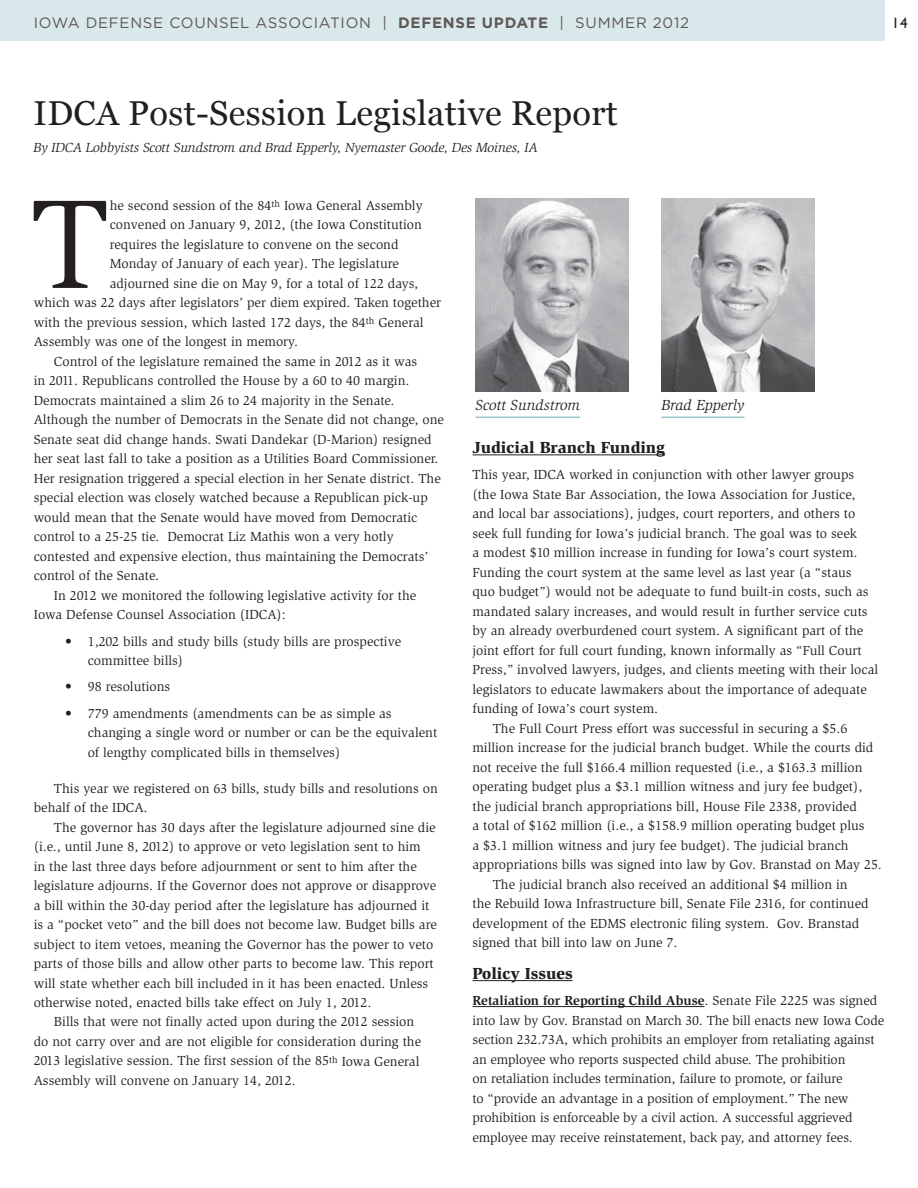
<style>
.page{position:relative;width:918px;height:1188px;background:#fff}
.page>*{position:absolute;margin:0;border:0;box-sizing:border-box;transform-origin:0 0}
.t1{font:129.9px "Slimbach";color:#231f20}
.t2{font:34.5px "Georgia";letter-spacing:.01em;color:#231f20}
.t3{font:900 16.5px "Slimbach";color:#231f20}
.t4{font:15px "Gotham";letter-spacing:.05em;color:#5e5755}
.t5{font:italic 15px "Slimbach";color:#231f20}
.t6{font:15px "Gill Sans";color:#231f20}
.t7{font:13.5px/19.5px "Slimbach";color:#231f20}
.t8{font:italic 13.5px "Slimbach";letter-spacing:-.01em;color:#231f20}
.s1{font-weight:700}
</style>
<div class="page">
<div style="left:0;top:0;width:885px;height:41px;background:#d9e8ea"></div>
<hr style="left:472px;top:454px;width:193px;height:1px;background:#231f20">
<hr style="left:472px;top:980px;width:101px;height:1px;background:#231f20">
<hr style="left:472px;top:1006px;width:232px;height:1px;background:#231f20">
<img style="left:476px;top:199px;width:153px;height:192px">
<hr style="left:476px;top:417px;width:104px;height:1px;background:#9dc6cb">
<img style="left:661px;top:199px;width:154px;height:192px">
<hr style="left:661px;top:417px;width:83px;height:1px;background:#9dc6cb">
<p class="t4" style="left:34px;top:13px;width:657px">IOWA DEFENSE COUNSEL ASSOCIATION | <span class="s1">DEFENSE UPDATE</span> | SUMMER 2012</p>
<p class="t6" style="left:892px;top:14px;width:17px">14</p>
<h2 class="t2" style="left:34px;top:88px;width:586px">IDCA Post-Session Legislative Report</h2>
<p class="t8" style="left:34px;top:140px;width:506px">By IDCA Lobbyists Scott Sundstrom and Brad Epperly, Nyemaster Goode, Des Moines, IA</p>
<h1 class="t1" style="left:30px;top:170px;width:81px">T</h1>
<p class="t7" style="left:110px;top:196px;width:314px">he second session of the 84<sup>th</sup> Iowa General Assembly</p>
<p class="t7" style="left:110px;top:215px;width:314px">convened on January 9, 2012, (the Iowa Constitution</p>
<p class="t7" style="left:110px;top:235px;width:290px">requires the legislature to convene on the second</p>
<p class="t7" style="left:110px;top:254px;width:291px">Monday of January of each year). The legislature</p>
<p class="t7" style="left:110px;top:274px;width:310px">adjourned sine die on May 9, for a total of 122 days,</p>
<p class="t7" style="left:34px;top:293px;width:409px">which was 22 days after legislators’ per diem expired. Taken together</p>
<p class="t7" style="left:34px;top:313px;width:391px">with the previous session, which lasted 172 days, the 84<sup>th</sup> General</p>
<p class="t7" style="left:34px;top:332px;width:266px">Assembly was one of the longest in memory.</p>
<p class="t7" style="left:54px;top:352px;width:365px">Control of the legislature remained the same in 2012 as it was</p>
<p class="t7" style="left:34px;top:371px;width:377px">in 2011. Republicans controlled the House by a 60 to 40 margin.</p>
<p class="t7" style="left:34px;top:391px;width:362px">Democrats maintained a slim 26 to 24 majority in the Senate.</p>
<p class="t7" style="left:34px;top:410px;width:412px">Although the number of Democrats in the Senate did not change, one</p>
<p class="t7" style="left:34px;top:430px;width:399px">Senate seat did change hands. Swati Dandekar (D-Marion) resigned</p>
<p class="t7" style="left:34px;top:449px;width:406px">her seat last fall to take a position as a Utilities Board Commissioner.</p>
<p class="t7" style="left:34px;top:469px;width:409px">Her resignation triggered a special election in her Senate district. The</p>
<p class="t7" style="left:34px;top:488px;width:396px">special election was closely watched because a Republican pick-up</p>
<p class="t7" style="left:34px;top:508px;width:385px">would mean that the Senate would have moved from Democratic</p>
<p class="t7" style="left:34px;top:527px;width:361px">control to a 25-25 tie. Democrat Liz Mathis won a very hotly</p>
<p class="t7" style="left:34px;top:547px;width:396px">contested and expensive election, thus maintaining the Democrats’</p>
<p class="t7" style="left:34px;top:566px;width:127px">control of the Senate.</p>
<p class="t7" style="left:54px;top:586px;width:364px">In 2012 we monitored the following legislative activity for the</p>
<p class="t7" style="left:34px;top:605px;width:254px">Iowa Defense Counsel Association (IDCA):</p>
<p class="t7" style="left:88px;top:631px;width:315px;text-indent:-23px">• 1,202 bills and study bills (study bills are prospective committee bills)</p>
<p class="t7" style="left:65px;top:677px;width:106px">• 98 resolutions</p>
<p class="t7" style="left:88px;top:703px;width:351px;text-indent:-23px">• 779 amendments (amendments can be as simple as changing a single word or number or can be the equivalent of lengthy complicated bills in themselves)</p>
<p class="t7" style="left:34px;top:778px;width:406px;text-indent:20px">This year we registered on 63 bills, study bills and resolutions on behalf of the IDCA.</p>
<p class="t7" style="left:54px;top:817px;width:383px">The governor has 30 days after the legislature adjourned sine die</p>
<p class="t7" style="left:34px;top:837px;width:389px">(i.e., until June 8, 2012) to approve or veto legislation sent to him</p>
<p class="t7" style="left:34px;top:856px;width:385px">in the last three days before adjournment or sent to him after the</p>
<p class="t7" style="left:34px;top:876px;width:404px">legislature adjourns. If the Governor does not approve or disapprove</p>
<p class="t7" style="left:34px;top:895px;width:397px">a bill within the 30-day period after the legislature has adjourned it</p>
<p class="t7" style="left:34px;top:915px;width:405px">is a “pocket veto” and the bill does not become law. Budget bills are</p>
<p class="t7" style="left:34px;top:934px;width:401px">subject to item vetoes, meaning the Governor has the power to veto</p>
<p class="t7" style="left:34px;top:954px;width:402px">parts of those bills and allow other parts to become law. This report</p>
<p class="t7" style="left:34px;top:973px;width:396px">will state whether each bill included in it has been enacted. Unless</p>
<p class="t7" style="left:34px;top:993px;width:339px">otherwise noted, enacted bills take effect on July 1, 2012.</p>
<p class="t7" style="left:54px;top:1012px;width:362px">Bills that were not finally acted upon during the 2012 session</p>
<p class="t7" style="left:34px;top:1032px;width:389px">do not carry over and are not eligible for consideration during the</p>
<p class="t7" style="left:34px;top:1051px;width:387px">2013 legislative session. The first session of the 85<sup>th</sup> Iowa General</p>
<p class="t7" style="left:34px;top:1071px;width:264px">Assembly will convene on January 14, 2012.</p>
<p class="t5" style="left:476px;top:396px;width:106px">Scott Sundstrom</p>
<p class="t5" style="left:661px;top:396px;width:84px">Brad Epperly</p>
<p class="t3" style="left:472px;top:437px;width:194px">Judicial Branch Funding</p>
<p class="t7" style="left:472px;top:465px;width:383px">This year, IDCA worked in conjunction with other lawyer groups</p>
<p class="t7" style="left:472px;top:485px;width:384px">(the Iowa State Bar Association, the Iowa Association for Justice,</p>
<p class="t7" style="left:472px;top:504px;width:384px">and local bar associations), judges, court reporters, and others to</p>
<p class="t7" style="left:472px;top:524px;width:386px">seek full funding for Iowa’s judicial branch. The goal was to seek</p>
<p class="t7" style="left:472px;top:543px;width:387px">a modest $10 million increase in funding for Iowa’s court system.</p>
<p class="t7" style="left:472px;top:563px;width:381px">Funding the court system at the same level as last year (a “staus</p>
<p class="t7" style="left:472px;top:582px;width:398px">quo budget”) would not be adequate to fund built-in costs, such as</p>
<p class="t7" style="left:472px;top:602px;width:397px">mandated salary increases, and would result in further service cuts</p>
<p class="t7" style="left:472px;top:621px;width:392px">by an already overburdened court system. A significant part of the</p>
<p class="t7" style="left:472px;top:641px;width:391px">joint effort for full court funding, known informally as “Full Court</p>
<p class="t7" style="left:472px;top:660px;width:407px">Press,” involved lawyers, judges, and clients meeting with their local</p>
<p class="t7" style="left:472px;top:680px;width:396px">legislators to educate lawmakers about the importance of adequate</p>
<p class="t7" style="left:472px;top:699px;width:187px">funding of Iowa’s court system.</p>
<p class="t7" style="left:493px;top:719px;width:356px">The Full Court Press effort was successful in securing a $5.6</p>
<p class="t7" style="left:472px;top:738px;width:402px">million increase for the judicial branch budget. While the courts did</p>
<p class="t7" style="left:472px;top:758px;width:391px">not receive the full $166.4 million requested (i.e., a $163.3 million</p>
<p class="t7" style="left:472px;top:777px;width:391px">operating budget plus a $3.1 million witness and jury fee budget),</p>
<p class="t7" style="left:472px;top:797px;width:386px">the judicial branch appropriations bill, House File 2338, provided</p>
<p class="t7" style="left:472px;top:816px;width:394px">a total of $162 million (i.e., a $158.9 million operating budget plus</p>
<p class="t7" style="left:472px;top:836px;width:378px">a $3.1 million witness and jury fee budget). The judicial branch</p>
<p class="t7" style="left:472px;top:855px;width:411px">appropriations bills was signed into law by Gov. Branstad on May 25.</p>
<p class="t7" style="left:493px;top:875px;width:356px">The judicial branch also received an additional $4 million in</p>
<p class="t7" style="left:472px;top:894px;width:398px">the Rebuild Iowa Infrastructure bill, Senate File 2316, for continued</p>
<p class="t7" style="left:472px;top:914px;width:388px">development of the EDMS electronic filing system. Gov. Branstad</p>
<p class="t7" style="left:472px;top:933px;width:207px">signed that bill into law on June 7.</p>
<p class="t3" style="left:472px;top:963px;width:102px">Policy Issues</p>
<p class="t7" style="left:472px;top:991px;width:413px"><span class="s1">Retaliation for Reporting Child Abuse</span>. Senate File 2225 was signed into law by Gov. Branstad on March 30. The bill enacts new Iowa Code section 232.73A, which prohibits an employer from retaliating against an employee who reports suspected child abuse. The prohibition<br>on retaliation includes termination, failure to promote, or failure<br>to “provide an advantage in a position of employment.” The new prohibition is enforceable by a civil action. A successful aggrieved employee may receive reinstatement, back pay, and attorney fees.</p>
</div>
